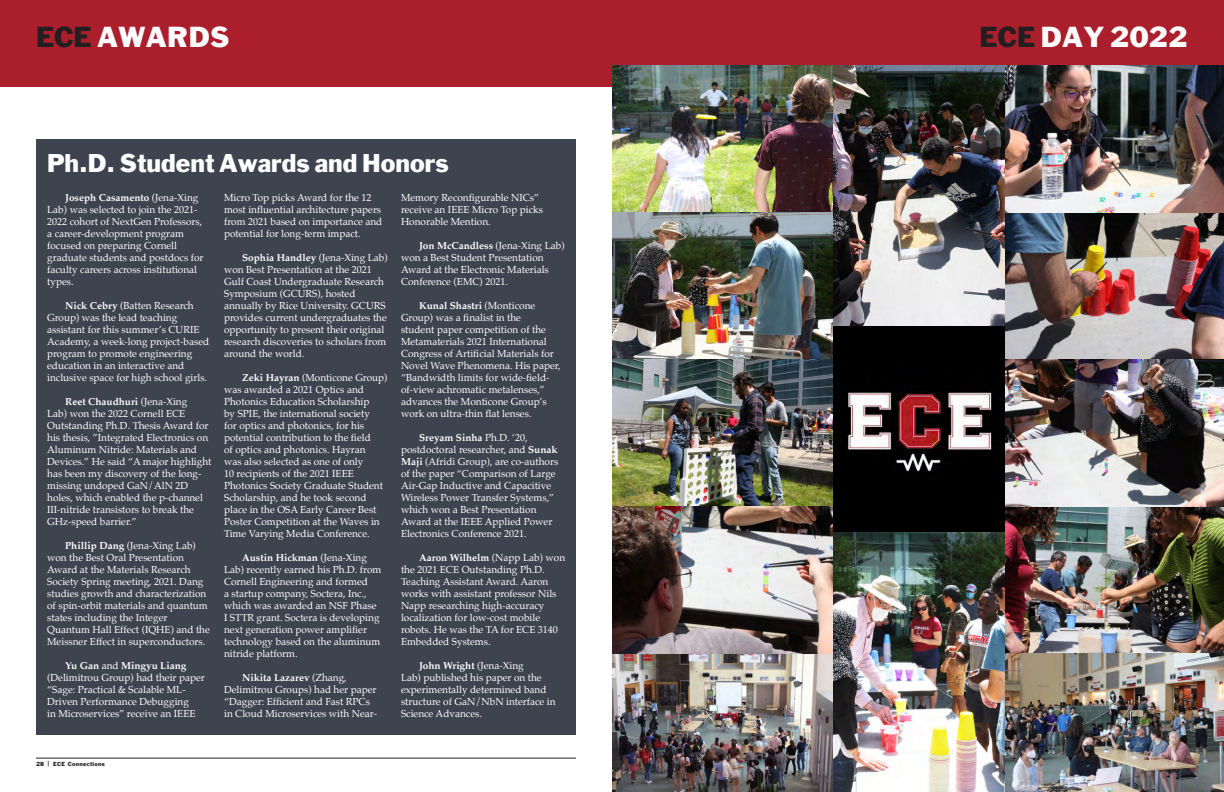
<style>
.page{position:relative;width:1224px;height:792px;background:#fff}
.page>*{position:absolute;margin:0;border:0;box-sizing:border-box;transform-origin:0 0}
.t1{font:27px "Franklin Gothic";letter-spacing:.005em;color:#fff}
.t2{font:24px "Franklin Gothic";color:#fff}
.t3{font:10px/12px "Palatino";color:#fff}
.t4{font:5.5px "Franklin Gothic";letter-spacing:.06em;color:#231f20}
.s1{color:#231f20}
.s2{font-weight:700}
</style>
<div class="page">
<div style="left:0;top:0;width:612px;height:86px;background:#ab1e2c"></div>
<div style="left:612px;top:0;width:612px;height:86px;background:#ab1e2c"></div>
<hr style="left:36px;top:758px;width:540px;height:1px;background:#231f20">
<img style="left:832px;top:326px;width:173px;height:206px">
<img style="left:832px;top:532px;width:173px;height:260px">
<img style="left:832px;top:66px;width:173px;height:260px">
<div style="left:36px;top:139px;width:540px;height:596px;background:#3e444f"></div>
<img style="left:612px;top:66px;width:220px;height:726px">
<img style="left:1005px;top:66px;width:219px;height:726px">
<img style="left:612px;top:654px;width:217px;height:134px">
<h1 class="t1" style="left:36px;top:20px;width:195px"><span class="s1">ECE</span> AWARDS</h1>
<h2 class="t2" style="left:47px;top:147px;width:403px">Ph.D. Student Awards and Honors</h2>
<p class="t3" style="left:47px;top:192px;width:158px;text-indent:18px"><span class="s2">Joseph Casamento</span> (Jena-Xing<br>Lab) was selected to join the 2021-<br>2022 cohort of NextGen Professors, a career-development program focused on preparing Cornell graduate students and postdocs for faculty careers across institutional types.</p>
<p class="t3" style="left:47px;top:300px;width:164px;text-indent:18px"><span class="s2">Nick Cebry</span> (Batten Research<br>Group) was the lead teaching assistant for this summer’s CURIE<br>Academy, a week-long project-based program to promote engineering education in an interactive and inclusive space for high school girls.</p>
<p class="t3" style="left:47px;top:396px;width:166px;text-indent:18px"><span class="s2">Reet Chaudhuri</span> (Jena-Xing<br>Lab) won the 2022 Cornell ECE<br>Outstanding Ph.D. Thesis Award for his thesis, ”Integrated Electronics on<br>Aluminum Nitride: Materials and<br>Devices.” He said “A major highlight has been my discovery of the long&shy;missing undoped GaN/AlN 2D holes, which enabled the p-channel<br>III-nitride transistors to break the<br>GHz-speed barrier.”</p>
<p class="t3" style="left:47px;top:540px;width:164px;text-indent:18px"><span class="s2">Phillip Dang</span> (Jena-Xing Lab) won the Best Oral Presentation Award at the Materials Research Society Spring meeting, 2021. Dang studies growth and characterization of spin-orbit materials and quantum states including the Integer Quantum Hall Effect (IQHE) and the Meissner Effect in superconductors.</p>
<p class="t3" style="left:47px;top:660px;width:159px;text-indent:18px"><span class="s2">Yu Gan</span> and <span class="s2">Mingyu Liang </span>(Delimitrou Group) had their paper “Sage: Practical &amp; Scalable ML-<br>Driven Performance Debugging<br>in Microservices” receive an IEEE</p>
<p class="t3" style="left:224px;top:192px;width:160px">Micro Top picks Award for the 12 most influential architecture papers from 2021 based on importance and potential for long-term impact.</p>
<p class="t3" style="left:224px;top:252px;width:165px;text-indent:18px"><span class="s2">Sophia Handley</span> (Jena-Xing Lab) won Best Presentation at the 2021<br>Gulf Coast Undergraduate Research<br>Symposium (GCURS), hosted annually by Rice University. GCURS provides current undergraduates the opportunity to present their original research discoveries to scholars from around the world.</p>
<p class="t3" style="left:224px;top:372px;width:165px;text-indent:18px"><span class="s2">Zeki Hayran</span> (Monticone Group) was awarded a 2021 Optics and<br>Photonics Education Scholarship<br>by SPIE, the international society<br>for optics and photonics, for his potential contribution to the field<br>of optics and photonics. Hayran<br>was also selected as one of only<br>10 recipients of the 2021 IEEE<br>Photonics Society Graduate Student<br>Scholarship, and he took second place in the OSA Early Career Best<br>Poster Competition at the Waves in<br>Time Varying Media Conference.</p>
<p class="t3" style="left:224px;top:552px;width:159px;text-indent:18px"><span class="s2">Austin Hickman</span> (Jena-Xing<br>Lab) recently earned his Ph.D. from<br>Cornell Engineering and formed<br>a startup company, Soctera, Inc., which was awarded an NSF Phase<br>I STTR grant. Soctera is developing next generation power amplifier technology based on the aluminum nitride platform.</p>
<p class="t3" style="left:224px;top:672px;width:154px;text-indent:18px"><span class="s2">Nikita Lazarev</span> (Zhang,<br>Delimitrou Groups) had her paper “Dagger: Efficient and Fast RPCs in Cloud Microservices with Near-</p>
<p class="t3" style="left:401px;top:192px;width:144px">Memory Reconfigurable NICs” receive an IEEE Micro Top picks<br>Honorable Mention.</p>
<p class="t3" style="left:401px;top:240px;width:165px;text-indent:18px"><span class="s2">Jon McCandless</span> (Jena-Xing Lab) won a Best Student Presentation<br>Award at the Electronic Materials<br>Conference (EMC) 2021.</p>
<p class="t3" style="left:401px;top:300px;width:161px;text-indent:18px"><span class="s2">Kunal Shastri</span> (Monticone<br>Group) was a finalist in the<br>student paper competition of the<br>Metamaterials 2021 International<br>Congress of Artificial Materials for<br>Novel Wave Phenomena. His paper, “Bandwidth limits for wide-field&shy;of-view achromatic metalenses,” advances the Monticone Group’s work on ultra-thin flat lenses.</p>
<p class="t3" style="left:401px;top:432px;width:159px;text-indent:18px"><span class="s2">Sreyam Sinha</span> Ph.D. ‘20, postdoctoral researcher, and <span class="s2">Sunak<br>Maji</span> (Afridi Group), are co-authors of the paper “Comparison of Large<br>Air-Gap Inductive and Capacitive<br>Wireless Power Transfer Systems,” which won a Best Presentation<br>Award at the IEEE Applied Power<br>Electronics Conference 2021.</p>
<p class="t3" style="left:401px;top:552px;width:166px;text-indent:18px"><span class="s2">Aaron Wilhelm</span> (Napp Lab) won the 2021 ECE Outstanding Ph.D.<br>Teaching Assistant Award. Aaron works with assistant professor Nils<br>Napp researching high-accuracy localization for low-cost mobile robots. He was the TA for ECE 3140<br>Embedded Systems.</p>
<p class="t3" style="left:401px;top:660px;width:156px;text-indent:18px"><span class="s2">John Wright</span> (Jena-Xing<br>Lab) published his paper on the experimentally determined band structure of GaN/NbN interface in<br>Science Advances.</p>
<p class="t4" style="left:36px;top:760px;width:70px">28 | ECE Connections</p>
<h1 class="t1" style="left:980px;top:20px;width:210px"><span class="s1">ECE</span> DAY 2022</h1>
</div>
